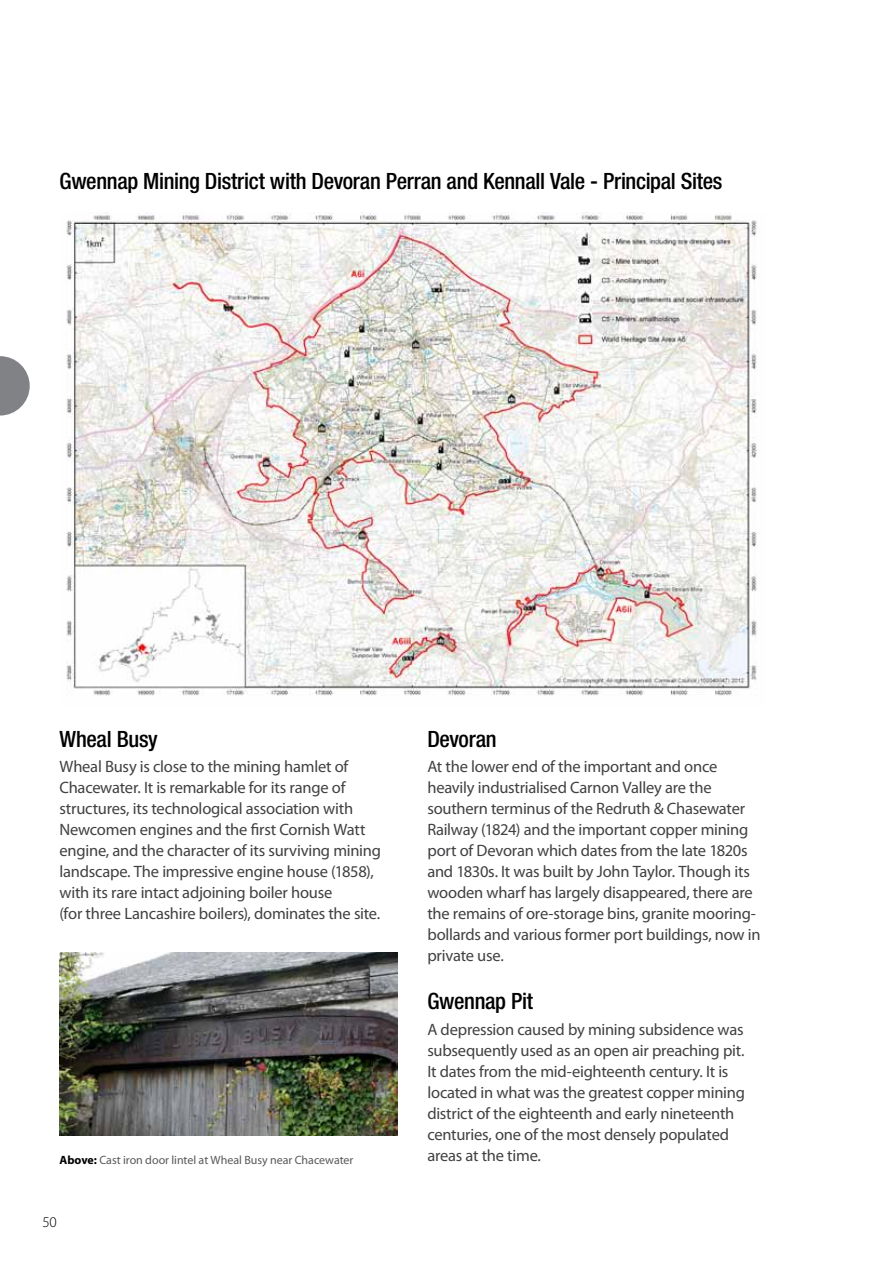
<style>
.page{position:relative;width:893px;height:1263px;background:#fff}
.page>*{position:absolute;margin:0;border:0;box-sizing:border-box;transform-origin:0 0}
.t1{font:500 condensed 22.5px "Helvetica Neue";letter-spacing:-.015em;color:#000}
.t2{font:16.5px/21px "Myriad Pro";letter-spacing:-.015em;color:#414042}
.t3{font:300 15px "Myriad Pro";color:#000}
.t4{font:12px "Myriad Pro";letter-spacing:-.005em;color:#58595b}
.s1{font-weight:700;color:#000}
</style>
<div class="page">
<img style="left:66px;top:213px;width:691px;height:483px">
<svg style="left:0;top:356px;width:30px;height:59px"></svg>
<img style="left:60px;top:952px;width:338px;height:183px">
<h1 class="t1" style="left:60px;top:168px;width:664px">Gwennap Mining District with Devoran Perran and Kennall Vale - Principal Sites</h1>
<h1 class="t1" style="left:60px;top:725px;width:100px">Wheal Busy</h1>
<p class="t2" style="left:60px;top:756px;width:323px">Wheal Busy is close to the mining hamlet of Chacewater. It is remarkable for its range of structures, its technological association with Newcomen engines and the first Cornish Watt engine, and the character of its surviving mining landscape. The impressive engine house (1858), with its rare intact adjoining boiler house<br>(for three Lancashire boilers), dominates the site.</p>
<p class="t4" style="left:60px;top:1152px;width:295px"><span class="s1">Above:</span> Cast iron door lintel at Wheal Busy near Chacewater</p>
<p class="t3" style="left:43px;top:1214px;width:16px">50</p>
<h1 class="t1" style="left:427px;top:725px;width:71px">Devoran</h1>
<p class="t2" style="left:427px;top:756px;width:335px">At the lower end of the important and once heavily industrialised Carnon Valley are the southern terminus of the Redruth &amp; Chasewater Railway (1824) and the important copper mining port of Devoran which dates from the late 1820s and 1830s. It was built by John Taylor. Though its wooden wharf has largely disappeared, there are the remains of ore-storage bins, granite mooring&shy;bollards and various former port buildings, now in private use.</p>
<h1 class="t1" style="left:427px;top:988px;width:107px">Gwennap Pit</h1>
<p class="t2" style="left:427px;top:1018px;width:319px">A depression caused by mining subsidence was subsequently used as an open air preaching pit.<br>It dates from the mid-eighteenth century. It is located in what was the greatest copper mining district of the eighteenth and early nineteenth centuries, one of the most densely populated areas at the time.</p>
</div>
